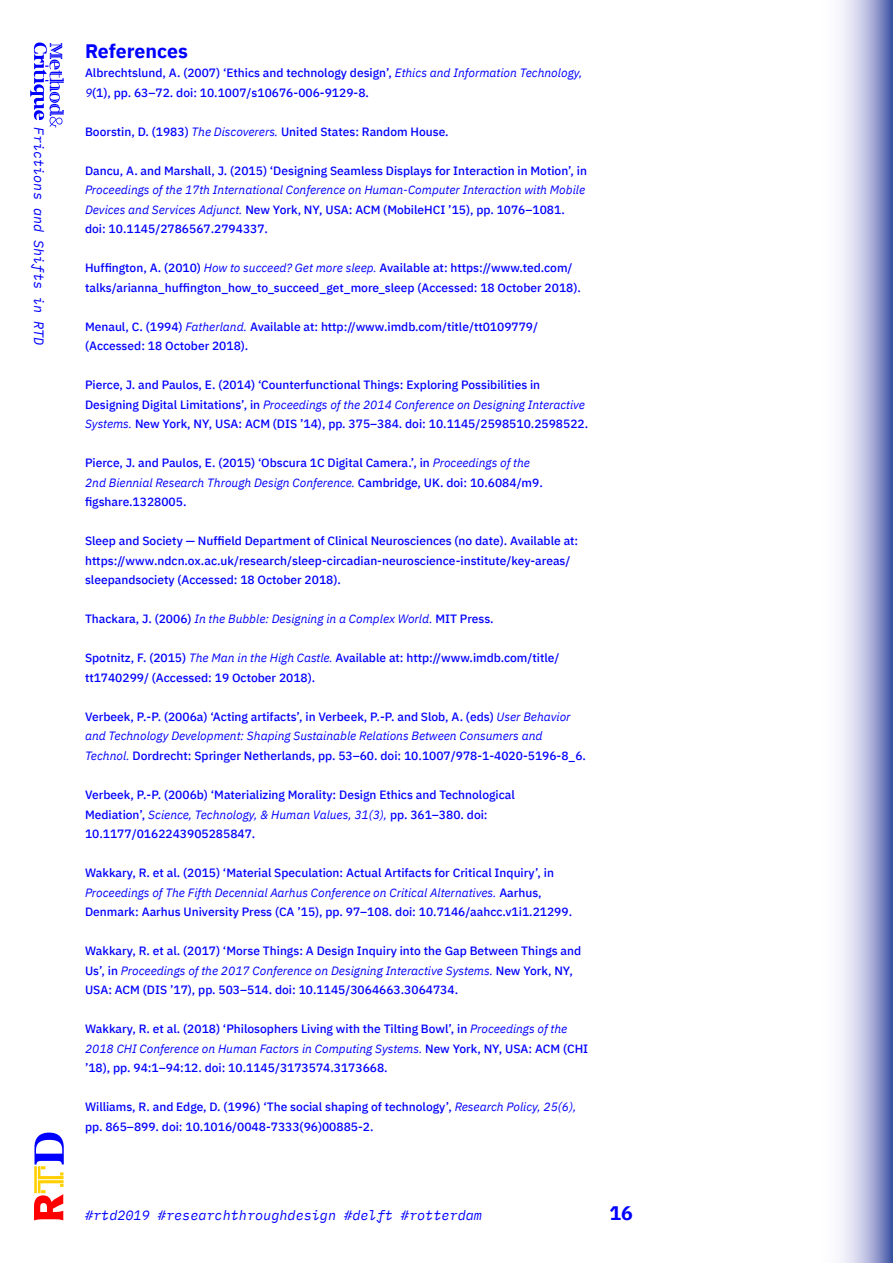
<style>
.page{position:relative;width:893px;height:1263px;background:#fff}
.page>*{position:absolute;margin:0;border:0;box-sizing:border-box;transform-origin:0 0}
.t1{font:700 19.5px "IBM Plex Sans";color:#00f}
.t2{font:italic 13.5px "IBM Plex Mono";color:#00f}
.t3{font:500 12px/19.5px "IBM Plex Sans";color:#00f}
.t4{font:italic 12px/19.5px "IBM Plex Sans";color:#00f}
.s1{font-weight:400;font-style:italic}
.s2{font-weight:500;font-style:normal}
</style>
<div class="page">
<svg style="left:840px;top:0;width:53px;height:1263px;background:#afb4da"></svg>
<svg style="left:30px;top:43px;width:34px;height:85px"></svg>
<svg style="left:34px;top:1132px;width:30px;height:88px"></svg>
<p class="t2" style="left:49px;top:127px;width:220px;rotate:90deg">Frictions and Shifts in RTD</p>
<h1 class="t1" style="left:85px;top:35px;width:104px">References</h1>
<p class="t3" style="left:85px;top:62px;width:499px">Albrechtslund, A. (2007) ‘Ethics and technology design’, <span class="s1">Ethics and Information Technology,<br>9</span>(1), pp. 63–72. doi: 10.1007/s10676-006-9129-8.</p>
<p class="t3" style="left:85px;top:121px;width:365px">Boorstin, D. (1983) <span class="s1">The Discoverers.</span> United States: Random House.</p>
<p class="t3" style="left:85px;top:160px;width:504px">Dancu, A. and Marshall, J. (2015) ‘Designing Seamless Displays for Interaction in Motion’, in</p>
<p class="t4" style="left:85px;top:179px;width:502px">Proceedings of the 17th International Conference on Human-Computer Interaction with Mobile<br>Devices and Services Adjunct. <span class="s2">New York, NY, USA: ACM (MobileHCI ’15), pp. 1076–1081. doi: 10.1145/2786567.2794337.</span></p>
<p class="t3" style="left:85px;top:257px;width:497px">Huffington, A. (2010) <span class="s1">How to succeed? Get more sleep.</span> Available at: https://www.ted.com/ talks/arianna_huffington_how_to_succeed_get_more_sleep (Accessed: 18 October 2018).</p>
<p class="t3" style="left:85px;top:316px;width:455px">Menaul, C. (1994) <span class="s1">Fatherland.</span> Available at: http://www.imdb.com/title/tt0109779/ (Accessed: 18 October 2018).</p>
<p class="t3" style="left:85px;top:374px;width:505px">Pierce, J. and Paulos, E. (2014) ‘Counterfunctional Things: Exploring Possibilities in<br>Designing Digital Limitations’, in <span class="s1">Proceedings of the 2014 Conference on Designing Interactive<br>Systems.</span> New York, NY, USA: ACM (DIS ’14), pp. 375–384. doi: 10.1145/2598510.2598522.</p>
<p class="t3" style="left:85px;top:452px;width:459px">Pierce, J. and Paulos, E. (2015) ‘Obscura 1C Digital Camera.’, in <span class="s1">Proceedings of the<br>2nd Biennial Research Through Design Conference.</span> Cambridge, UK. doi: 10.6084/m9. figshare.1328005.</p>
<p class="t3" style="left:85px;top:530px;width:495px">Sleep and Society — Nuffield Department of Clinical Neurosciences (no date). Available at: https://www.ndcn.ox.ac.uk/research/sleep-circadian-neuroscience-institute/key-areas/ sleepandsociety (Accessed: 18 October 2018).</p>
<p class="t4" style="left:85px;top:608px;width:410px"><span class="s2">Thackara, J. (2006)</span> In the Bubble: Designing in a Complex World. <span class="s2">MIT Press.</span></p>
<p class="t3" style="left:85px;top:647px;width:476px">Spotnitz, F. (2015) <span class="s1">The Man in the High Castle.</span> Available at: http://www.imdb.com/title/ tt1740299/ (Accessed: 19 October 2018).</p>
<p class="t3" style="left:85px;top:706px;width:502px">Verbeek, P.-P. (2006a) ‘Acting artifacts’, in Verbeek, P.-P. and Slob, A. (eds) <span class="s1">User Behavior and Technology Development: Shaping Sustainable Relations Between Consumers and<br>Technol.</span> Dordrecht: Springer Netherlands, pp. 53–60. doi: 10.1007/978-1-4020-5196-8_6.</p>
<p class="t3" style="left:85px;top:784px;width:431px">Verbeek, P.-P. (2006b) ‘Materializing Morality: Design Ethics and Technological<br>Mediation’, <span class="s1">Science, Technology, &amp; Human Values, 31(3),</span> pp. 361–380. doi:<br>10.1177/0162243905285847.</p>
<p class="t3" style="left:85px;top:862px;width:489px">Wakkary, R. et al. (2015) ‘Material Speculation: Actual Artifacts for Critical Inquiry’, in<br><span class="s1">Proceedings of The Fifth Decennial Aarhus Conference on Critical Alternatives.</span> Aarhus,<br>Denmark: Aarhus University Press (CA ’15), pp. 97–108. doi: 10.7146/aahcc.v1i1.21299.</p>
<p class="t3" style="left:85px;top:940px;width:498px">Wakkary, R. et al. (2017) ‘Morse Things: A Design Inquiry into the Gap Between Things and<br>Us’, in <span class="s1">Proceedings of the 2017 Conference on Designing Interactive Systems.</span> New York, NY,<br>USA: ACM (DIS ’17), pp. 503–514. doi: 10.1145/3064663.3064734.</p>
<p class="t3" style="left:85px;top:1018px;width:505px">Wakkary, R. et al. (2018) ‘Philosophers Living with the Tilting Bowl’, in <span class="s1">Proceedings of the<br>2018 CHI Conference on Human Factors in Computing Systems.</span> New York, NY, USA: ACM (CHI ’18), pp. 94:1–94:12. doi: 10.1145/3173574.3173668.</p>
<p class="t3" style="left:85px;top:1096px;width:493px">Williams, R. and Edge, D. (1996) ‘The social shaping of technology’, <span class="s1">Research Policy, 25(6), </span>pp. 865–899. doi: 10.1016/0048-7333(96)00885-2.</p>
<p class="t2" style="left:85px;top:1205px;width:398px">#rtd2019 #researchthroughdesign #delft #rotterdam</p>
<h1 class="t1" style="left:609px;top:1198px;width:25px">16</h1>
</div>
